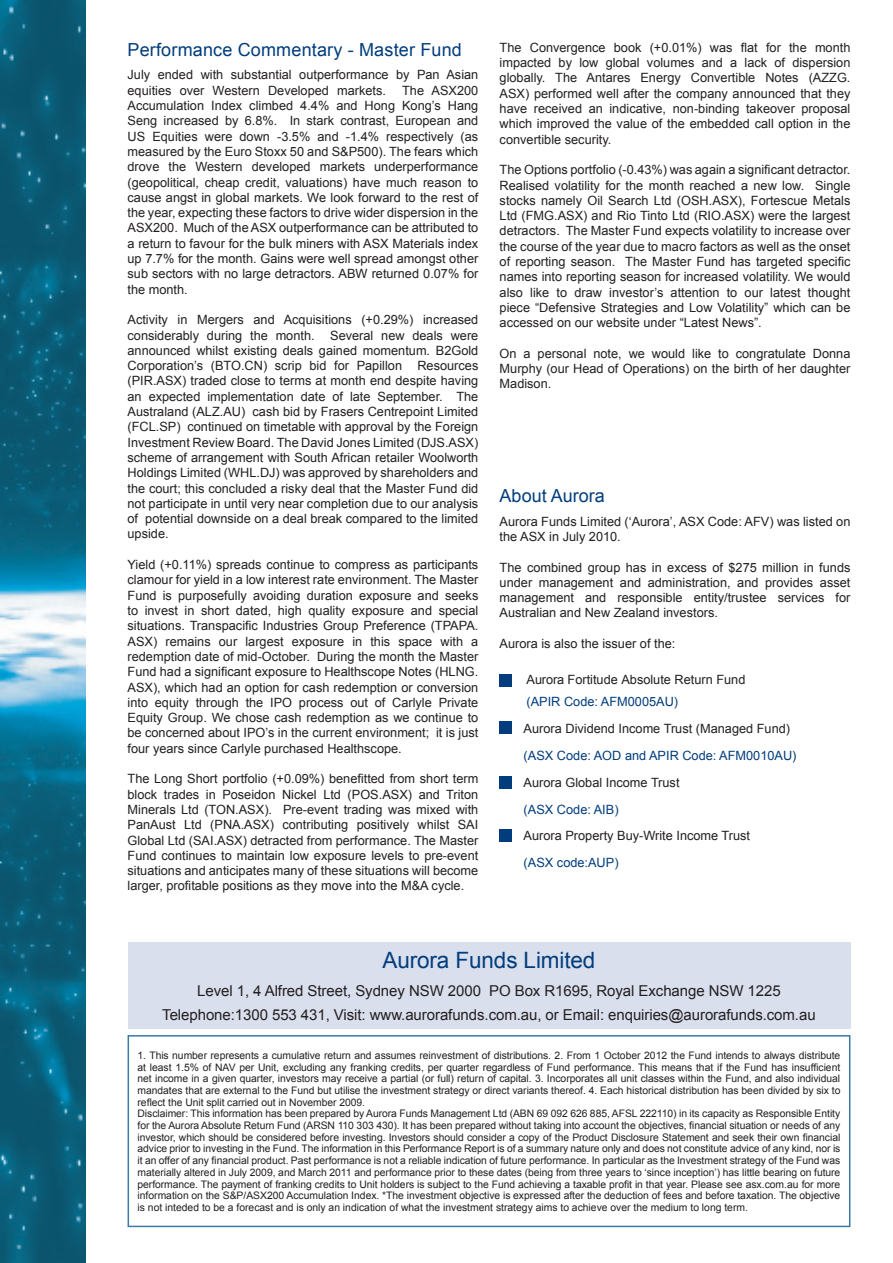
<style>
.page{position:relative;width:893px;height:1263px;background:#fff}
.page>*{position:absolute;margin:0;border:0;box-sizing:border-box;transform-origin:0 0}
.t1{font:22.5px "Arial";letter-spacing:-.005em;color:#013d7d}
.Subheads{font:18px "Arial";letter-spacing:.01em;color:#013d7d}
.Trust_-_Text{font:18px "Arial";color:#013d7d}
.t2{font:15px "Arial";letter-spacing:-.005em;color:#231f20}
.Trust_-_Text-2{font:12.75px/15.3px "Arial";color:#231f20;text-align:justify}
.Body_Copy_-_Bullet_P{font:12.75px "Arial";color:#231f20}
.Body_Copy_-_Bullet_P-2{font:12.75px "Arial";color:#013d7d}
.t3{font:10.35px/11.7px "Arial";color:#231f20;text-align:justify}
.s1{color:#00345e}
</style>
<div class="page">
<div style="left:500px;top:675px;width:12px;height:12px;background:#013d7d"></div>
<div style="left:500px;top:830px;width:12px;height:12px;background:#013d7d"></div>
<div style="left:500px;top:776px;width:12px;height:13px;background:#013d7d"></div>
<div style="left:500px;top:722px;width:12px;height:12px;background:#013d7d"></div>
<div style="left:128px;top:943px;width:722px;height:86px;background:#dadfed"></div>
<div style="left:128px;top:1035px;width:722px;height:192px;border:2px solid #397aa7"></div>
<img style="left:0;top:0;width:85px;height:1263px">
<p class="Subheads" style="left:128px;top:38px;width:336px">Performance Commentary - Master Fund</p>
<p class="Trust_-_Text-2" style="left:128px;top:67px;width:352px">July ended with substantial outperformance by Pan Asian equities over Western Developed markets.</p>
<p class="Trust_-_Text-2" style="left:128px;top:83px;width:352px;text-indent:275px">The ASX200<br>Accumulation Index climbed 4.4% and Hong Kong’s Hang Seng increased by 6.8%. In stark contrast, European and US Equities were down -3.5% and -1.4% respectively (as measured by the Euro Stoxx 50 and S&amp;P500). The fears which drove the Western developed markets underperformance (geopolitical, cheap credit, valuations) have much reason to cause angst in global markets. We look forward to the rest of the year, expecting these factors to drive wider dispersion in the ASX200. Much of the ASX outperformance can be attributed to a return to favour for the bulk miners with ASX Materials index up 7.7% for the month. Gains were well spread amongst other sub sectors with no large detractors. ABW returned 0.07% for the month.</p>
<p class="Trust_-_Text-2" style="left:128px;top:312px;width:352px">Activity in Mergers and Acquisitions (+0.29%) increased considerably during the month. Several new deals were announced whilst existing deals gained momentum. B2Gold Corporation’s (BTO.CN) scrip bid for Papillon Resources (PIR.ASX) traded close to terms at month end despite having an expected implementation date of late September. The Australand (ALZ.AU) cash bid by Frasers Centrepoint Limited (FCL.SP) continued on timetable with approval by the Foreign Investment Review Board. The David Jones Limited (DJS.ASX) scheme of arrangement with South African retailer Woolworth Holdings Limited (WHL.DJ) was approved by shareholders and the court; this concluded a risky deal that the Master Fund did not participate in until very near completion due to our analysis of potential downside on a deal break compared to the limited upside.</p>
<p class="Trust_-_Text-2" style="left:128px;top:557px;width:352px">Yield (+0.11%) spreads continue to compress as participants clamour for yield in a low interest rate environment. The Master Fund is purposefully avoiding duration exposure and seeks to invest in short dated, high quality exposure and special situations. Transpacific Industries Group Preference (TPAPA.<br>ASX) remains our largest exposure in this space with a redemption date of mid-October. During the month the Master Fund had a significant exposure to Healthscope Notes (HLNG.<br>ASX), which had an option for cash redemption or conversion into equity through the IPO process out of Carlyle Private Equity Group. We chose cash redemption as we continue to be concerned about IPO’s in the current environment; it is just four years since Carlyle purchased Healthscope.</p>
<p class="Trust_-_Text-2" style="left:128px;top:771px;width:352px">The Long Short portfolio (+0.09%) benefitted from short term block trades in Poseidon Nickel Ltd (POS.ASX) and Triton Minerals Ltd (TON.ASX). Pre-event trading was mixed with PanAust Ltd (PNA.ASX) contributing positively whilst SAI Global Ltd (SAI.ASX) detracted from performance. The Master Fund continues to maintain low exposure levels to pre-event situations and anticipates many of these situations will become larger, profitable positions as they move into the M&amp;A cycle.</p>
<p class="Trust_-_Text-2" style="left:500px;top:40px;width:352px">The Convergence book (+0.01%) was flat for the month impacted by low global volumes and a lack of dispersion globally. The Antares Energy Convertible Notes (AZZG.<br>ASX) performed well after the company announced that they have received an indicative, non-binding takeover proposal which improved the value of the embedded call option in the convertible security.</p>
<p class="Trust_-_Text-2" style="left:500px;top:162px;width:352px">The Options portfolio (-0.43%) was again a significant detractor.<br>Realised volatility for the month reached a new low. Single stocks namely Oil Search Ltd (OSH.ASX), Fortescue Metals Ltd (FMG.ASX) and Rio Tinto Ltd (RIO.ASX) were the largest detractors. The Master Fund expects volatility to increase over the course of the year due to macro factors as well as the onset of reporting season. The Master Fund has targeted specific names into reporting season for increased volatility. We would also like to draw investor’s attention to our latest thought piece “Defensive Strategies and Low Volatility” which can be accessed on our website under “Latest News”.</p>
<p class="Trust_-_Text-2" style="left:500px;top:346px;width:352px">On a personal note, we would like to congratulate Donna Murphy (our Head of Operations) on the birth of her daughter Madison.</p>
<p class="Trust_-_Text" style="left:500px;top:484px;width:107px">About Aurora</p>
<p class="Trust_-_Text-2" style="left:500px;top:514px;width:352px">Aurora Funds Limited (‘Aurora’, ASX Code: AFV) was listed on the ASX in July 2010.</p>
<p class="Trust_-_Text-2" style="left:500px;top:560px;width:352px">The combined group has in excess of $275 million in funds under management and administration, and provides asset management and responsible entity/trustee services for Australian and New Zealand investors.</p>
<p class="Trust_-_Text-2" style="left:500px;top:636px;width:177px">Aurora is also the issuer of the:</p>
<p class="Trust_-_Text-2" style="left:527px;top:672px;width:220px">Aurora Fortitude Absolute Return Fund</p>
<p class="Body_Copy_-_Bullet_P-2" style="left:527px;top:694px;width:153px">(APIR Code: AFM0005AU)</p>
<p class="Body_Copy_-_Bullet_P" style="left:524px;top:720px;width:268px">Aurora Dividend Income Trust (Managed Fund)</p>
<p class="Body_Copy_-_Bullet_P-2" style="left:524px;top:747px;width:274px">(ASX Code: AOD and APIR Code: AFM0010AU<span class="s1">)</span></p>
<p class="Body_Copy_-_Bullet_P" style="left:524px;top:774px;width:157px">Aurora Global Income Trust</p>
<p class="Body_Copy_-_Bullet_P-2" style="left:524px;top:801px;width:96px">(ASX Code: AIB)</p>
<p class="Body_Copy_-_Bullet_P" style="left:524px;top:828px;width:228px">Aurora Property Buy-Write Income Trust</p>
<p class="Body_Copy_-_Bullet_P-2" style="left:524px;top:854px;width:96px">(ASX code:AUP)</p>
<p class="t1" style="left:382px;top:945px;width:214px">Aurora Funds Limited</p>
<p class="t2" style="left:197px;top:981px;width:585px">Level 1, 4 Alfred Street, Sydney NSW 2000 PO Box R1695, Royal Exchange NSW 1225</p>
<p class="t2" style="left:162px;top:1005px;width:655px">Telephone:1300 553 431, Visit: www.aurorafunds.com.au, or Email: enquiries@aurorafunds.com.au</p>
<p class="t3" style="left:138px;top:1049px;width:704px">1. This number represents a cumulative return and assumes reinvestment of distributions. 2. From 1 October 2012 the Fund intends to always distribute at least 1.5% of NAV per Unit, excluding any franking credits, per quarter regardless of Fund performance. This means that if the Fund has insufficient net income in a given quarter, investors may receive a partial (or full) return of capital. 3. Incorporates all unit classes within the Fund, and also individual mandates that are external to the Fund but utilise the investment strategy or direct variants thereof. 4. Each historical distribution has been divided by six to reflect the Unit split carried out in November 2009.</p>
<p class="t3" style="left:138px;top:1108px;width:704px">Disclaimer: This information has been prepared by Aurora Funds Management Ltd (ABN 69 092 626 885, AFSL 222110) in its capacity as Responsible Entity for the Aurora Absolute Return Fund (ARSN 110 303 430). It has been prepared without taking into account the objectives, financial situation or needs of any investor, which should be considered before investing. Investors should consider a copy of the Product Disclosure Statement and seek their own financial advice prior to investing in the Fund. The information in this Performance Report is of a summary nature only and does not constitute advice of any kind, nor is it an offer of any financial product. Past performance is not a reliable indication of future performance. In particular as the Investment strategy of the Fund was materially altered in July 2009, and March 2011 and performance prior to these dates (being from three years to ‘since inception’) has little bearing on future performance. The payment of franking credits to Unit holders is subject to the Fund achieving a taxable profit in that year. Please see asx.com.au for more information on the S&amp;P/ASX200 Accumulation Index. *The investment objective is expressed after the deduction of fees and before taxation. The objective is not inteded to be a forecast and is only an indication of what the investment strategy aims to achieve over the medium to long term.</p>
</div>
